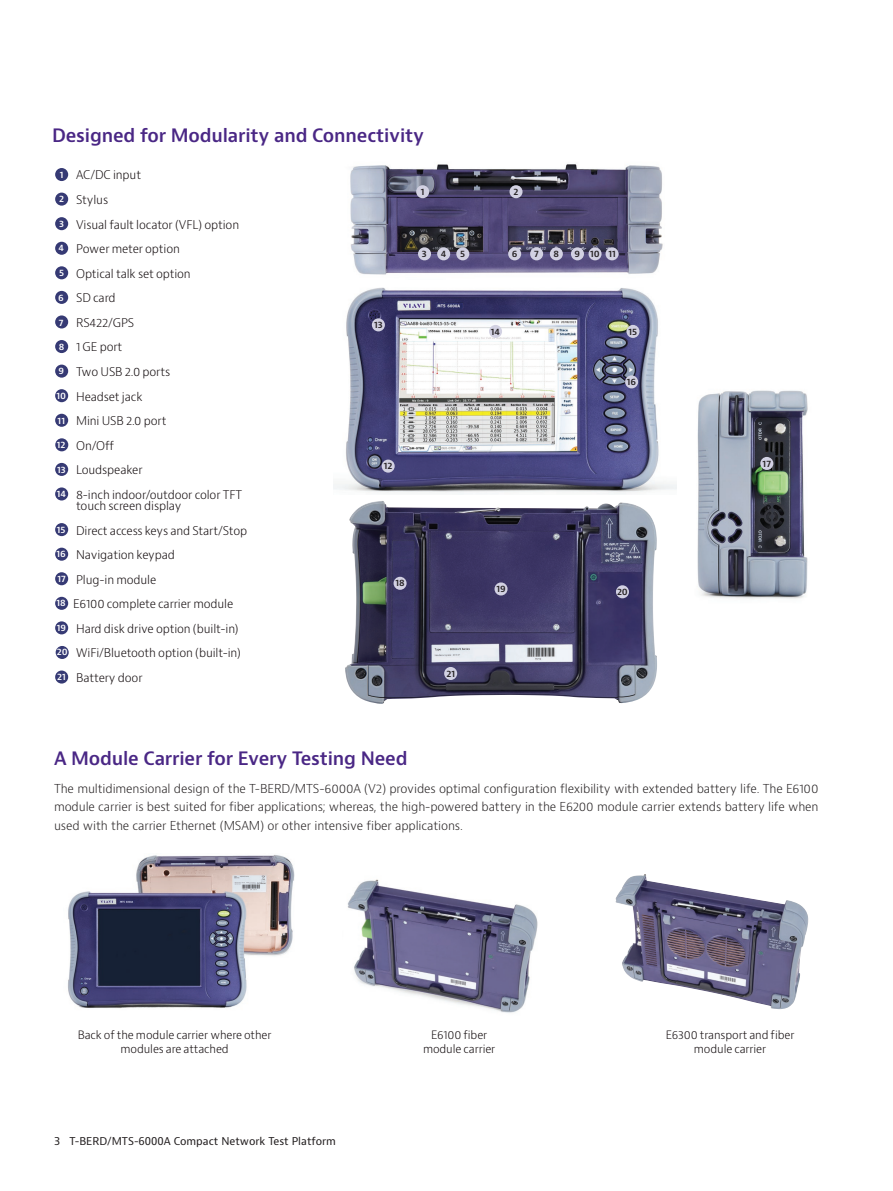
<style>
.page{position:relative;width:893px;height:1191px;background:#fff}
.page>*{position:absolute;margin:0;border:0;box-sizing:border-box;transform-origin:0 0}
.t1{font:600 18px "Bernino Sans";letter-spacing:-.01em;color:#4a2785}
.t2{font:300 12px/18.8px "Bernino Sans";letter-spacing:-.01em;color:#231f20;text-align:justify}
.t3{font:300 11.7px/24.6px "Bernino Sans";letter-spacing:-.01em;color:#110a0c}
.t4{font:300 11.25px/13.5px "Bernino Sans";letter-spacing:-.01em;color:#110a0c;text-align:center}
.t5{font:10.5px "Bernino Sans";color:#231f20}
.t6{font:600 9px "Bernino Sans";color:#231f20}
.s1{font-weight:600;font-size:9px;color:#fff}
</style>
<div class="page">
<div style="left:55px;top:168px;width:13px;height:13px;background:#363a74;border-radius:50%"></div>
<div style="left:55px;top:193px;width:13px;height:13px;background:#363a74;border-radius:50%"></div>
<div style="left:55px;top:217px;width:13px;height:13px;background:#363a74;border-radius:50%"></div>
<div style="left:55px;top:242px;width:13px;height:13px;background:#363a74;border-radius:50%"></div>
<div style="left:55px;top:266px;width:13px;height:13px;background:#363a74;border-radius:50%"></div>
<div style="left:55px;top:291px;width:13px;height:13px;background:#363a74;border-radius:50%"></div>
<div style="left:55px;top:315px;width:13px;height:13px;background:#363a74;border-radius:50%"></div>
<div style="left:55px;top:340px;width:13px;height:13px;background:#363a74;border-radius:50%"></div>
<div style="left:55px;top:364px;width:13px;height:14px;background:#363a74;border-radius:50%"></div>
<div style="left:55px;top:389px;width:13px;height:13px;background:#363a74;border-radius:50%"></div>
<div style="left:55px;top:414px;width:13px;height:13px;background:#363a74;border-radius:50%"></div>
<div style="left:55px;top:438px;width:13px;height:13px;background:#363a74;border-radius:50%"></div>
<div style="left:55px;top:463px;width:13px;height:13px;background:#363a74;border-radius:50%"></div>
<div style="left:55px;top:487px;width:13px;height:13px;background:#363a74;border-radius:50%"></div>
<div style="left:55px;top:523px;width:13px;height:13px;background:#363a74;border-radius:50%"></div>
<div style="left:55px;top:547px;width:13px;height:14px;background:#363a74;border-radius:50%"></div>
<div style="left:55px;top:572px;width:13px;height:13px;background:#363a74;border-radius:50%"></div>
<div style="left:55px;top:597px;width:13px;height:13px;background:#363a74;border-radius:50%"></div>
<div style="left:55px;top:621px;width:13px;height:13px;background:#363a74;border-radius:50%"></div>
<div style="left:56px;top:646px;width:13px;height:13px;background:#363a74;border-radius:50%"></div>
<div style="left:55px;top:670px;width:13px;height:13px;background:#363a74;border-radius:50%"></div>
<img style="left:347px;top:879px;width:191px;height:134px">
<img style="left:615px;top:874px;width:194px;height:135px">
<img style="left:68px;top:855px;width:227px;height:154px">
<img style="left:350px;top:164px;width:313px;height:111px">
<div style="left:416px;top:185px;width:13px;height:13px;background:#d2d1e2;border-radius:50%"></div>
<div style="left:509px;top:185px;width:14px;height:13px;background:#d2d1e2;border-radius:50%"></div>
<div style="left:418px;top:247px;width:13px;height:13px;background:#d2d1e2;border-radius:50%"></div>
<div style="left:508px;top:247px;width:13px;height:13px;background:#d2d1e2;border-radius:50%"></div>
<div style="left:571px;top:247px;width:13px;height:13px;background:#d2d1e2;border-radius:50%"></div>
<div style="left:437px;top:247px;width:13px;height:13px;background:#d2d1e2;border-radius:50%"></div>
<div style="left:530px;top:247px;width:13px;height:13px;background:#d2d1e2;border-radius:50%"></div>
<div style="left:588px;top:247px;width:14px;height:13px;background:#d2d1e2;border-radius:50%"></div>
<div style="left:605px;top:247px;width:14px;height:13px;background:#d2d1e2;border-radius:50%"></div>
<div style="left:456px;top:247px;width:13px;height:13px;background:#d2d1e2;border-radius:50%"></div>
<div style="left:550px;top:247px;width:13px;height:13px;background:#d2d1e2;border-radius:50%"></div>
<img style="left:333px;top:287px;width:344px;height:207px">
<div style="left:382px;top:459px;width:13px;height:13px;background:#d2d1e2;border-radius:50%"></div>
<div style="left:372px;top:318px;width:13px;height:13px;background:#d2d1e2;border-radius:50%"></div>
<div style="left:489px;top:325px;width:13px;height:13px;background:#d2d1e2;border-radius:50%"></div>
<div style="left:626px;top:325px;width:13px;height:13px;background:#d2d1e2;border-radius:50%"></div>
<div style="left:625px;top:375px;width:13px;height:13px;background:#d2d1e2;border-radius:50%"></div>
<img style="left:697px;top:390px;width:111px;height:209px">
<div style="left:760px;top:457px;width:13px;height:13px;background:#d2d1e2;border-radius:50%"></div>
<img style="left:345px;top:501px;width:312px;height:203px">
<div style="left:394px;top:577px;width:13px;height:13px;background:#d2d1e2;border-radius:50%"></div>
<div style="left:494px;top:582px;width:14px;height:13px;background:#d2d1e2;border-radius:50%"></div>
<div style="left:616px;top:585px;width:13px;height:13px;background:#d2d1e2;border-radius:50%"></div>
<div style="left:444px;top:667px;width:13px;height:13px;background:#d2d1e2;border-radius:50%"></div>
<h1 class="t1" style="left:52px;top:124px;width:374px">Designed for Modularity and Connectivity</h1>
<p class="t3" style="left:57px;top:163px;width:187px"><span class="s1">1</span> AC/DC input<br><span class="s1">2</span> Stylus<br><span class="s1">3</span> Visual fault locator (VFL) option<br><span class="s1">4</span> Power meter option<br><span class="s1">5</span> Optical talk set option<br><span class="s1">6</span> SD card<br><span class="s1">7</span> RS422/GPS<br><span class="s1">8</span> 1 GE port<br><span class="s1">9</span> Two USB 2.0 ports<br><span class="s1">10</span> Headset jack<br><span class="s1">11</span> Mini USB 2.0 port<br><span class="s1">12</span> On/Off<br><span class="s1">13</span> Loudspeaker<br><sup>14</sup> 8-inch indoor/outdoor color TFT</p>
<p class="t3" style="left:57px;top:493px;width:192px;text-indent:20px">touch screen display<br><span class="s1">15</span> Direct access keys and Start/Stop<br><sup>16</sup> Navigation keypad<br><sup>17</sup> Plug-in module<br><sup>18</sup> E6100 complete carrier module<br><span class="s1">19</span> Hard disk drive option (built-in)<br><sup>20</sup> WiFi/Bluetooth option (built-in)<br><sup>21</sup> Battery door</p>
<p class="t6" style="left:374px;top:319px;width:10px">13</p>
<p class="t6" style="left:421px;top:186px;width:5px">1</p>
<p class="t6" style="left:513px;top:186px;width:6px">2</p>
<p class="t6" style="left:422px;top:248px;width:6px">3</p>
<p class="t6" style="left:441px;top:248px;width:7px">4</p>
<p class="t6" style="left:460px;top:248px;width:7px">5</p>
<p class="t6" style="left:512px;top:248px;width:7px">6</p>
<p class="t6" style="left:534px;top:248px;width:6px">7</p>
<p class="t6" style="left:553px;top:248px;width:7px">8</p>
<p class="t6" style="left:575px;top:248px;width:43px">9 10 11</p>
<p class="t6" style="left:491px;top:325px;width:11px">14</p>
<p class="t6" style="left:629px;top:325px;width:10px">15</p>
<p class="t6" style="left:627px;top:376px;width:11px">16</p>
<p class="t6" style="left:384px;top:460px;width:10px">12</p>
<p class="t6" style="left:395px;top:577px;width:11px">18</p>
<p class="t6" style="left:446px;top:667px;width:10px">21</p>
<p class="t6" style="left:496px;top:583px;width:11px">19</p>
<p class="t6" style="left:617px;top:586px;width:12px">20</p>
<p class="t6" style="left:763px;top:457px;width:10px">17</p>
<h1 class="t1" style="left:54px;top:747px;width:355px">A Module Carrier for Every Testing Need</h1>
<p class="t2" style="left:54px;top:779px;width:766px">The multidimensional design of the T-BERD/MTS-6000A (V2) provides optimal configuration flexibility with extended battery life. The E6100 module carrier is best suited for fiber applications; whereas, the high-powered battery in the E6200 module carrier extends battery life when used with the carrier Ethernet (MSAM) or other intensive fiber applications.</p>
<p class="t4" style="left:78px;top:1028px;width:195px">Back of the module carrier where other modules are attached</p>
<p class="t4" style="left:423px;top:1028px;width:74px">E6100 fiber module carrier</p>
<p class="t4" style="left:666px;top:1028px;width:130px">E6300 transport and fiber module carrier</p>
<p class="t5" style="left:54px;top:1134px;width:283px">3 T-BERD/MTS-6000A Compact Network Test Platform</p>
</div>
